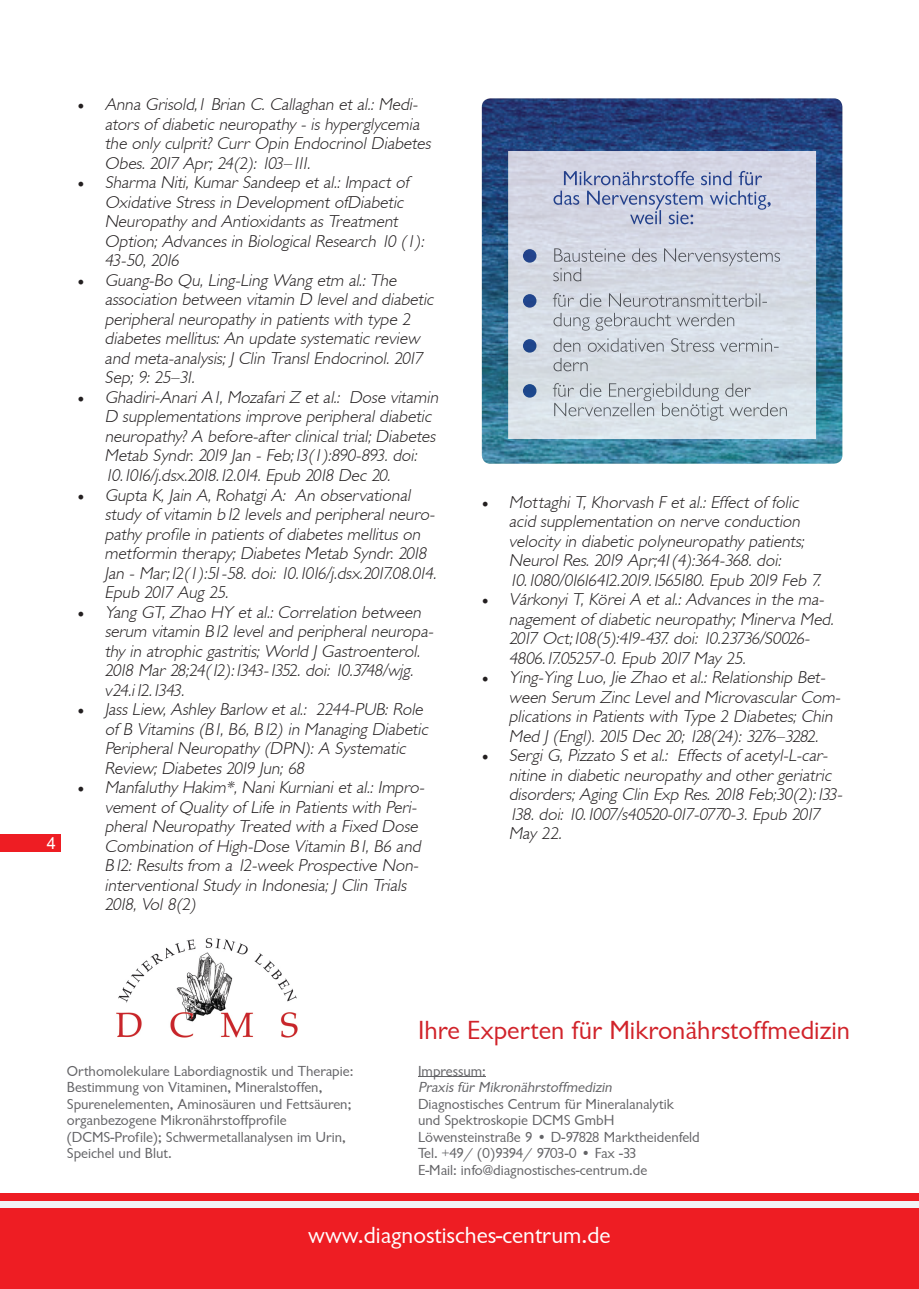
<style>
.page{position:relative;width:919px;height:1289px;background:#fff}
.page>*{position:absolute;margin:0;border:0;box-sizing:border-box;transform-origin:0 0}
.t1{font:27px "Garrison Sans";color:#d1232a}
.t2{font:24px "Garrison Sans";color:#fff}
.t3{font:italic 17.25px/19.5px "Garrison Light Sans";color:#231f20}
.t4{font:16.5px "Arial";color:#fff}
.t5{font:15px/16.5px "Garrison Sans";color:#636366}
.t6{font:italic 15px "Garrison Sans";color:#636366}
.s1{font-family:"Minion Pro";font-style:normal;font-size:18px}
</style>
<div class="page">
<div style="left:0;top:834px;width:60px;height:17px;background:#ee1d23"></div>
<div style="left:0;top:1193px;width:918px;height:95px;background:#ee1d23"></div>
<div style="left:0;top:1200px;width:918px;height:7px;background:#f2f3f4"></div>
<img style="left:116px;top:938px;width:182px;height:100px">
<hr style="left:418px;top:1076px;width:68px;height:1px;background:#636366">
<img style="left:482px;top:98px;width:360px;height:365px">
<img style="left:508px;top:151px;width:308px;height:288px">
<img style="left:564px;top:171px;width:198px;height:14px">
<img style="left:553px;top:191px;width:218px;height:19px">
<img style="left:630px;top:210px;width:63px;height:14px">
<img style="left:523px;top:249px;width:13px;height:14px;border-radius:7px">
<img style="left:554px;top:248px;width:226px;height:18px">
<img style="left:553px;top:268px;width:28px;height:13px">
<img style="left:523px;top:294px;width:13px;height:14px;border-radius:7px">
<img style="left:552px;top:293px;width:215px;height:14px">
<img style="left:553px;top:313px;width:181px;height:17px">
<img style="left:523px;top:339px;width:13px;height:14px;border-radius:7px">
<img style="left:553px;top:338px;width:225px;height:14px">
<img style="left:553px;top:358px;width:34px;height:13px">
<svg style="left:523px;top:384px;width:13px;height:13px"></svg>
<img style="left:552px;top:383px;width:199px;height:18px">
<img style="left:554px;top:403px;width:232px;height:17px">
<p class="t4" style="left:47px;top:831px;width:11px">4</p>
<p class="t3" style="left:105px;top:95px;width:331px;text-indent:-27px"><span class="s1">•</span> Anna Grisold,1 Brian C. Callaghan et al.: Medi&shy;ators of diabetic neuropathy - is hyperglycemia the only culprit? Curr Opin Endocrinol Diabetes Obes. 2017 Apr; 24(2): 103–111.</p>
<p class="t3" style="left:105px;top:173px;width:324px;text-indent:-27px"><span class="s1">•</span> Sharma Niti, Kumar Sandeep et al.: Impact of Oxidative Stress in Development ofDiabetic Neuropathy and Antioxidants as Treatment Option; Advances in Biological Research 10 (1):<br>43-50, 2016</p>
<p class="t3" style="left:105px;top:270px;width:333px;text-indent:-27px"><span class="s1">•</span> Guang-Bo Qu, Ling-Ling Wang etm al.: The association between vitamin D level and diabetic peripheral neuropathy in patients with type 2 diabetes mellitus: An update systematic review and meta-analysis; J Clin Transl Endocrinol. 2017<br>Sep; 9: 25–31.</p>
<p class="t3" style="left:105px;top:387px;width:338px;text-indent:-27px"><span class="s1">•</span> Ghadiri-Anari A1, Mozafari Z et al.: Dose vitamin D supplementations improve peripheral diabetic neuropathy? A before-after clinical trial; Diabetes Metab Syndr. 2019 Jan - Feb;13(1):890-893. doi:<br>10.1016/j.dsx.2018.12.014. Epub 2018 Dec 20.</p>
<p class="t3" style="left:105px;top:485px;width:336px;text-indent:-27px"><span class="s1">•</span> Gupta K, Jain A, Rohatgi A: An observational study of vitamin b12 levels and peripheral neuro&shy;pathy profile in patients of diabetes mellitus on metformin therapy; Diabetes Metab Syndr. 2018<br>Jan - Mar;12(1):51-58. doi: 10.1016/j.dsx.2017.08.014.<br>Epub 2017 Aug 25.</p>
<p class="t3" style="left:105px;top:602px;width:333px;text-indent:-27px"><span class="s1">•</span> Yang GT, Zhao HY et al.: Correlation between serum vitamin B12 level and peripheral neuropa&shy;thy in atrophic gastritis; World J Gastroenterol.<br>2018 Mar 28;24(12) :1343-1352. doi: 10.3748/wjg. v24.i12.1343.</p>
<p class="t3" style="left:105px;top:699px;width:328px;text-indent:-27px"><span class="s1">•</span> Jass Liew, Ashley Barlow et al.: 2244-PUB: Role of B Vitamins (B1, B6, B12) in Managing Diabetic Peripheral Neuropathy (DPN) : A Systematic Review; Diabetes 2019 Jun; 68</p>
<p class="t3" style="left:105px;top:777px;width:324px;text-indent:-27px"><span class="s1">•</span> Manfaluthy Hakim*, Nani Kurniani et al.: Impro&shy;vement of Quality of Life in Patients with Peri&shy;pheral Neuropathy Treated with a Fixed Dose Combination of High-Dose Vitamin B1, B6 and B12: Results from a 12-week Prospective Non&shy;interventional Study in Indonesia; J Clin Trials 2018, Vol 8(2)</p>
<p class="t3" style="left:509px;top:492px;width:316px;text-indent:-27px"><span class="s1">•</span> Mottag hi T, Khorvash F et al.: Effect of folic acid supplementation on nerve conduction velocity in diabetic polyneuropathy patients; Neurol Res. 2019 Apr;41(4):364-368. doi:<br>10.1080/01616412.2019.1565180. Epub 2019 Feb 7.</p>
<p class="t3" style="left:509px;top:589px;width:329px;text-indent:-27px"><span class="s1">•</span> Várkonyi T, Körei A et al.: Advances in the ma&shy;nagement of diabetic neuropathy; Minerva Med.<br>2017 Oct;108(5) :419-437. doi: 10.23736/S0026- 4806.17.05257-0. Epub 2017 May 25.</p>
<p class="t3" style="left:509px;top:667px;width:336px;text-indent:-27px"><span class="s1">•</span> Ying-Ying Luo, J ie Zhao et al.: Relationship Bet&shy;ween Serum Zinc Level and Microvascular Com&shy;plications in Patients with Type 2 Diabetes; Chin Med J (Eng l) . 2015 Dec 20; 128(24) : 3276–3282.</p>
<p class="t3" style="left:509px;top:745px;width:338px;text-indent:-27px"><span class="s1">•</span> Serg i G, Pizzato S et al.: Effects of acetyl-L-car&shy;nitine in diabetic neuropathy and other geriatric disorders; Aging Clin Exp Res. 2018 Feb;30(2) :133- 138. doi: 10.1007/s40520-017-0770-3. Epub 2017<br>May 22.</p>
<p class="t5" style="left:67px;top:1063px;width:288px">Orthomolekulare Labordiagnostik und Therapie:<br>Bestimmung von Vitaminen, Mineralstoffen, Spurenelementen, Aminosäuren und Fettsäuren; organbezogene Mikronährstoffprofile (DCMS-Profile); Schwermetallanalysen im Urin, Speichel und Blut.</p>
<h1 class="t1" style="left:418px;top:1015px;width:433px">Ihre Experten für Mikronährstoffmedizin</h1>
<p class="t5" style="left:418px;top:1063px;width:69px">Impressum:</p>
<p class="t6" style="left:418px;top:1079px;width:198px">Praxis für Mikronährstoffmedizin</p>
<p class="t5" style="left:418px;top:1096px;width:283px">Diagnostisches Centrum für Mineralanalytik und Spektroskopie DCMS GmbH Löwensteinstraße 9 • D-97828 Marktheidenfeld Tel. +49/ (0)9394/ 9703-0 • Fax -33<br>E-Mail: info@diagnostisches-centrum.de</p>
<h2 class="t2" style="left:308px;top:1222px;width:304px">www.diagnostisches-centrum.de</h2>
</div>
